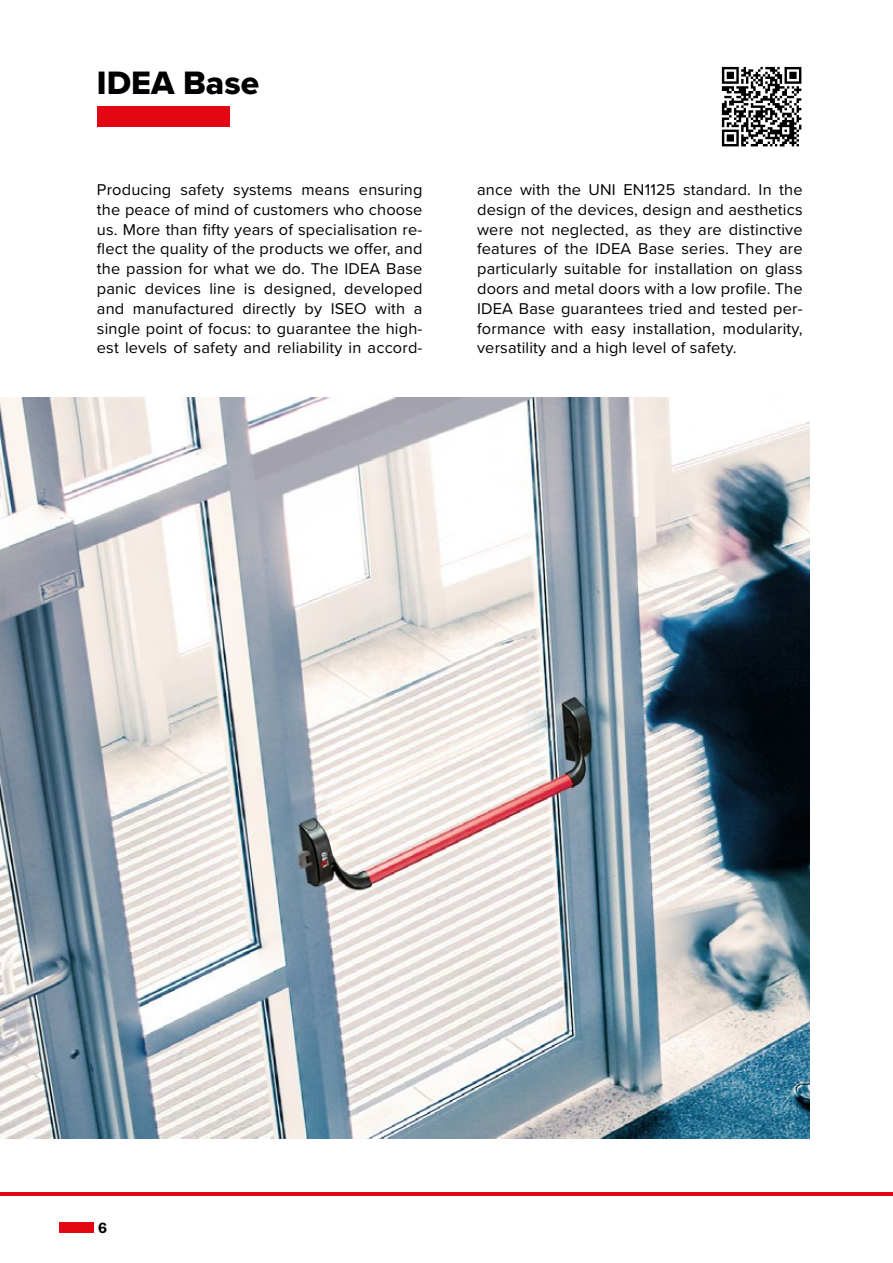
<style>
.page{position:relative;width:893px;height:1263px;background:#fff}
.page>*{position:absolute;margin:0;border:0;box-sizing:border-box;transform-origin:0 0}
.t1{font:33.6px "Proxima Nova Extrabld";color:#000}
.t2{font:16.2px/19.8px "Proxima Nova";letter-spacing:.01em;color:#000;text-align:justify}
.t3{font:600 15px "ITC Franklin Gothic Std";color:#000}
.s1{color:#fff}
</style>
<div class="page">
<div style="left:60px;top:1222px;width:34px;height:11px;background:#e30613"></div>
<hr style="left:0;top:1192px;width:893px;height:4px;background:#e30613">
<div style="left:97px;top:106px;width:132px;height:21px;background:#e30613"></div>
<img style="left:0;top:397px;width:809px;height:742px">
<svg style="left:721px;top:66px;width:81px;height:81px"></svg>
<svg style="left:722px;top:67px;width:79px;height:79px"></svg>
<h1 class="t1" style="left:97px;top:58px;width:164px">IDEA Base</h1>
<p class="t2" style="left:97px;top:179px;width:327px">Producing safety systems means ensuring the peace of mind of customers who choose us. More than fifty years of specialisation re&shy;flect the quality of the products we offer, and the passion for what we do. The IDEA Base panic devices line is designed, developed and manufactured directly by ISEO with a single point of focus: to guarantee the high&shy;est levels of safety and reliability in accord-</p>
<p class="t2" style="left:477px;top:179px;width:327px">ance with the UNI EN1125 standard. In the design of the devices, design and aesthetics were not neglected, as they are distinctive features of the IDEA Base series. They are particularly suitable for installation on glass doors and metal doors with a low profile. The IDEA Base guarantees tried and tested per&shy;formance with easy installation, modularity, versatility and a high level of safety.</p>
<p class="t3" style="left:98px;top:1219px;width:19px">6<span class="s1">6</span></p>
</div>
